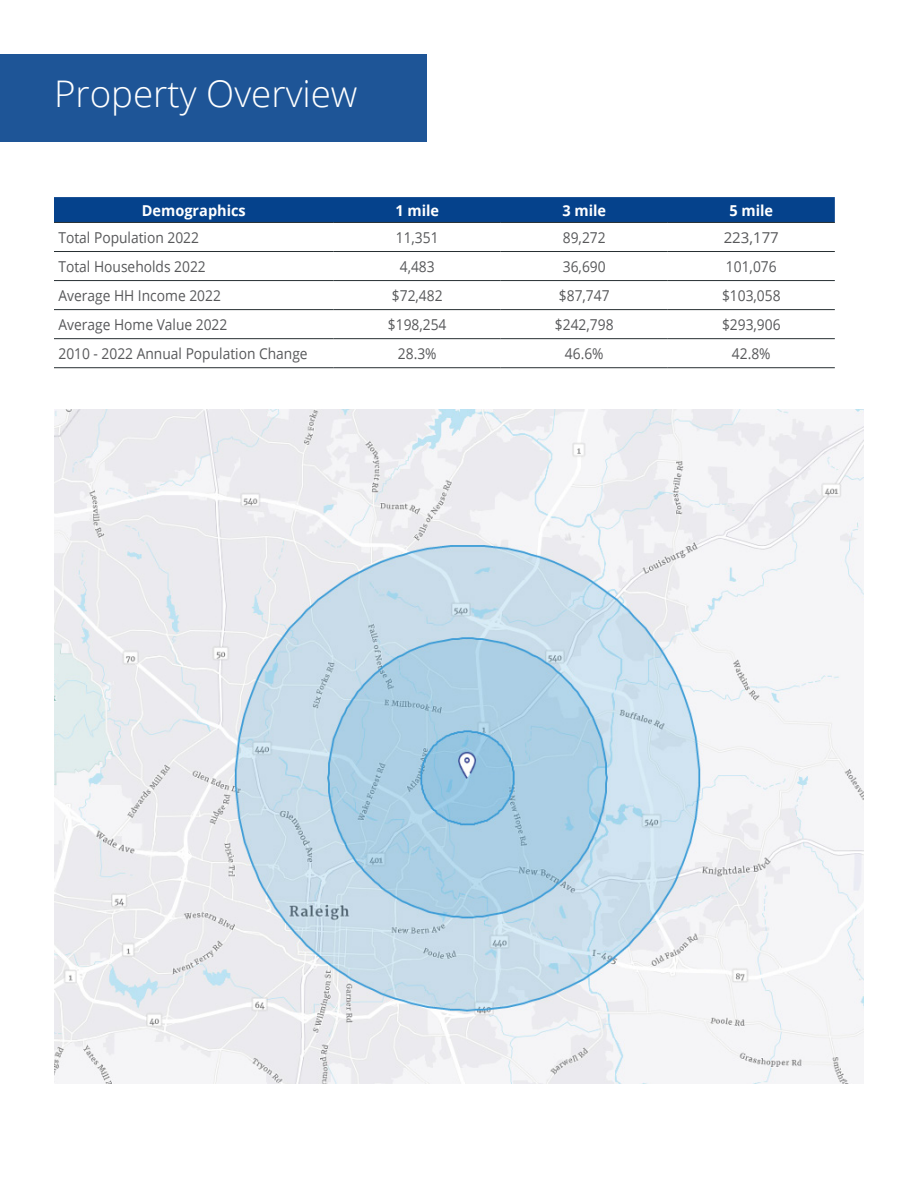
<style>
.page{position:relative;width:918px;height:1188px;background:#fff}
.page>*{position:absolute;margin:0;border:0;box-sizing:border-box;transform-origin:0 0}
.t1{font:300 36.75px "Open Sans";color:#fff}
.Heading{font:15px "Open Sans";color:#57585a;scale:.92 1}
.Heading-2{font:700 15px "Open Sans";color:#fff}
.Heading-3{font:15px "Open Sans";color:#57585a}
</style>
<div class="page">
<div style="left:0;top:54px;width:427px;height:88px;background:#1e5597"></div>
<div style="left:54px;top:197px;width:781px;height:25px;background:#05428c"></div>
<hr style="left:54px;top:251px;width:280px;height:1px;background:#272f32">
<hr style="left:334px;top:251px;width:167px;height:1px;background:#272f32">
<hr style="left:501px;top:251px;width:167px;height:1px;background:#272f32">
<hr style="left:668px;top:251px;width:167px;height:1px;background:#272f32">
<hr style="left:54px;top:280px;width:280px;height:1px;background:#272f32">
<hr style="left:334px;top:280px;width:167px;height:1px;background:#272f32">
<hr style="left:501px;top:280px;width:167px;height:1px;background:#272f32">
<hr style="left:668px;top:280px;width:167px;height:1px;background:#272f32">
<hr style="left:54px;top:309px;width:280px;height:1px;background:#272f32">
<hr style="left:334px;top:309px;width:167px;height:1px;background:#272f32">
<hr style="left:501px;top:309px;width:167px;height:1px;background:#272f32">
<hr style="left:668px;top:309px;width:167px;height:1px;background:#272f32">
<hr style="left:54px;top:338px;width:280px;height:1px;background:#272f32">
<hr style="left:334px;top:338px;width:167px;height:1px;background:#272f32">
<hr style="left:501px;top:338px;width:167px;height:1px;background:#272f32">
<hr style="left:668px;top:338px;width:167px;height:1px;background:#272f32">
<hr style="left:54px;top:367px;width:280px;height:1px;background:#272f32">
<hr style="left:334px;top:367px;width:167px;height:1px;background:#272f32">
<hr style="left:501px;top:367px;width:167px;height:1px;background:#272f32">
<hr style="left:668px;top:367px;width:167px;height:1px;background:#272f32">
<hr style="left:54px;top:222px;width:280px;height:1px;background:#272f32">
<hr style="left:334px;top:222px;width:167px;height:1px;background:#272f32">
<hr style="left:501px;top:222px;width:167px;height:1px;background:#272f32">
<hr style="left:668px;top:222px;width:167px;height:1px;background:#272f32">
<img style="left:54px;top:409px;width:810px;height:675px">
<p class="t1" style="left:54px;top:69px;width:305px">Property Overview</p>
<p class="Heading-2" style="left:142px;top:199px;width:105px">Demographics</p>
<p class="Heading-2" style="left:395px;top:199px;width:45px">1 mile</p>
<p class="Heading-2" style="left:562px;top:199px;width:45px">3 mile</p>
<p class="Heading-2" style="left:729px;top:199px;width:45px">5 mile</p>
<p class="Heading" style="left:58px;top:227px;width:154px">Total Population 2022</p>
<p class="Heading" style="left:396px;top:227px;width:48px">11,351</p>
<p class="Heading" style="left:563px;top:227px;width:48px">89,272</p>
<p class="Heading-3" style="left:724px;top:227px;width:57px">223,177</p>
<p class="Heading" style="left:58px;top:256px;width:162px">Total Households 2022</p>
<p class="Heading" style="left:400px;top:256px;width:39px">4,483</p>
<p class="Heading" style="left:563px;top:256px;width:48px">36,690</p>
<p class="Heading" style="left:726px;top:256px;width:57px">101,076</p>
<p class="Heading" style="left:58px;top:285px;width:178px">Average HH Income 2022</p>
<p class="Heading" style="left:392px;top:285px;width:57px">$72,482</p>
<p class="Heading" style="left:559px;top:285px;width:57px">$87,747</p>
<p class="Heading" style="left:722px;top:285px;width:65px">$103,058</p>
<p class="Heading" style="left:58px;top:314px;width:185px">Average Home Value 2022</p>
<p class="Heading" style="left:388px;top:314px;width:65px">$198,254</p>
<p class="Heading" style="left:555px;top:314px;width:65px">$242,798</p>
<p class="Heading" style="left:722px;top:314px;width:65px">$293,906</p>
<p class="Heading" style="left:58px;top:343px;width:272px">2010 - 2022 Annual Population Change</p>
<p class="Heading" style="left:398px;top:343px;width:44px">28.3%</p>
<p class="Heading" style="left:565px;top:343px;width:44px">46.6%</p>
<p class="Heading" style="left:732px;top:343px;width:44px">42.8%</p>
</div>
